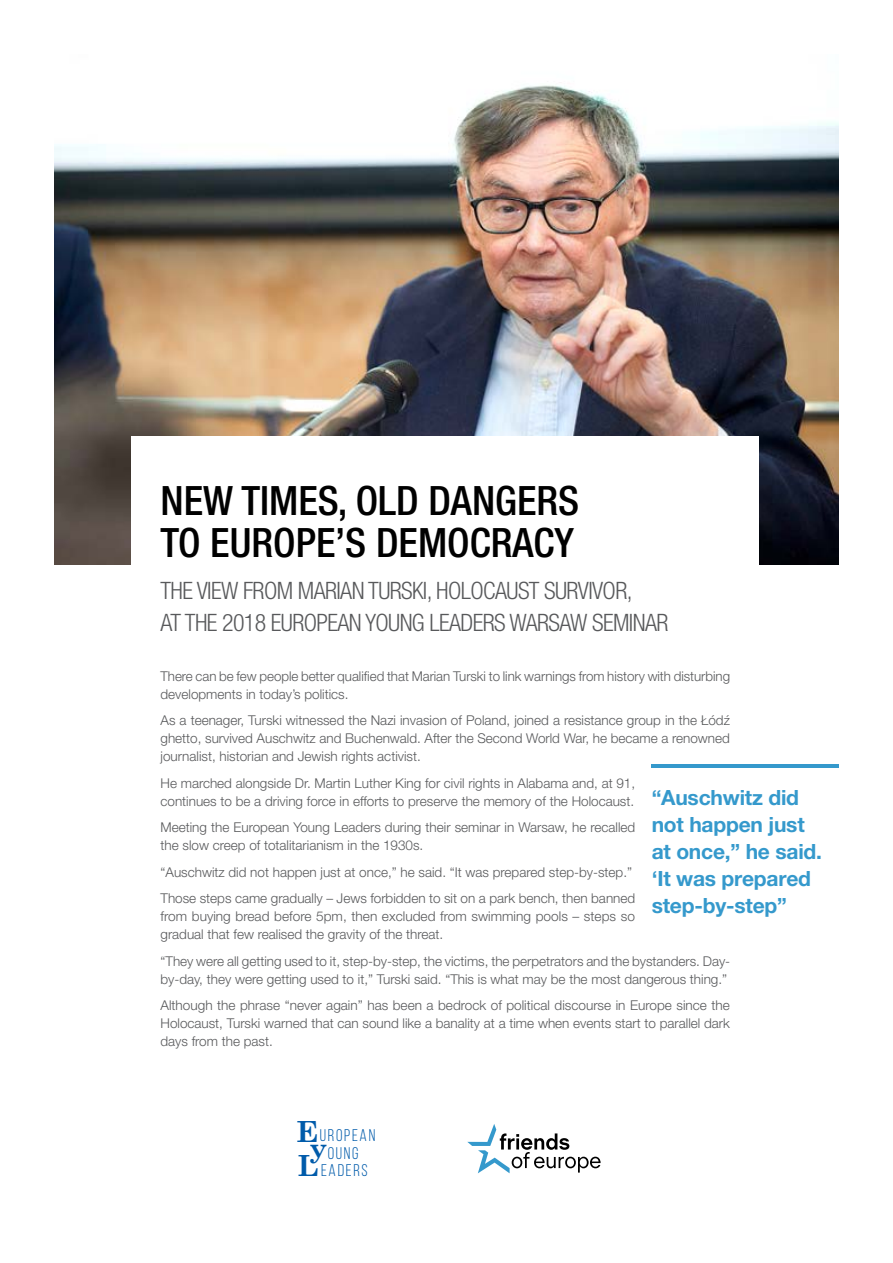
<style>
.page{position:relative;width:893px;height:1263px;background:#fff}
.page>*{position:absolute;margin:0;border:0;box-sizing:border-box;transform-origin:0 0}
.t1{font:500 condensed 40.5px/42px "Helvetica Neue LT Std";color:#000}
.t2{font:700 29.25px/33.9px "Century Schoolbook";color:#005baa}
.t3{font:300 condensed 24px/32.4px "Helvetica Neue LT Std";letter-spacing:-.025em;color:#58595b}
.t4{font:700 21px/27px "Helvetica Neue LT Pro";letter-spacing:-.01em;color:#3599cc}
.t5{font:16.8px/17.1px "Bebas Neue";letter-spacing:.1em;color:#005baa;text-align:center}
.t6{font:300 13.5px/18px "Helvetica Neue LT Std";color:#58595b}
.s1{font-family:"Helvetica Neue LT Pro"}
</style>
<div class="page">
<img style="left:54px;top:85px;width:785px;height:480px">
<div style="left:132px;top:436px;width:627px;height:197px;background:#fff"></div>
<svg style="left:467px;top:1124px;width:134px;height:49px"></svg>
<hr style="left:652px;top:764px;width:187px;height:3px;background:#3599cc">
<h1 class="t1" style="left:161px;top:479px;width:420px">NEW TIMES, OLD DANGERS<br>TO EUROPE’S DEMOCRACY</h1>
<h3 class="t3" style="left:161px;top:574px;width:509px">THE VIEW FROM MARIAN TURSKI, HOLOCAUST SURVIVOR,<br>AT THE 2018 EUROPEAN YOUNG LEADERS WARSAW SEMINAR</h3>
<p class="t6" style="left:161px;top:667px;width:571px">There can be few people better qualified that Marian Turski to link warnings from history with disturbing developments in today’s politics.</p>
<p class="t6" style="left:161px;top:711px;width:571px;text-align:justify">As a teenager, Turski witnessed the Nazi invasion of Poland, joined a resistance group in the <span class="s1">Łódź </span>ghetto, survived Auschwitz and Buchenwald. After the Second World War, he became a renowned journalist, historian and Jewish rights activist.</p>
<p class="t6" style="left:161px;top:774px;width:476px">He marched alongside Dr. Martin Luther King for civil rights in Alabama and, at 91, continues to be a driving force in efforts to preserve the memory of the Holocaust.</p>
<p class="t6" style="left:161px;top:818px;width:476px">Meeting the European Young Leaders during their seminar in Warsaw, he recalled the slow creep of totalitarianism in the 1930s.</p>
<p class="t6" style="left:161px;top:858px;width:476px;line-height:26.5px">“Auschwitz did not happen just at once,” he said. “It was prepared step-by-step.”<br>Those steps came gradually – Jews forbidden to sit on a park bench, then banned</p>
<p class="t6" style="left:161px;top:907px;width:476px">from buying bread before 5pm, then excluded from swimming pools – steps so gradual that few realised the gravity of the threat.</p>
<p class="t6" style="left:161px;top:952px;width:571px">“They were all getting used to it, step-by-step, the victims, the perpetrators and the bystanders. Day&shy;by-day, they were getting used to it,” Turski said. “This is what may be the most dangerous thing.”</p>
<p class="t6" style="left:161px;top:996px;width:571px;text-align:justify">Although the phrase “never again” has been a bedrock of political discourse in Europe since the Holocaust, Turski warned that can sound like a banality at a time when events start to parallel dark days from the past.</p>
<h3 class="t4" style="left:652px;top:784px;width:172px">“Auschwitz did not happen just at once,” he said. ‘It was prepared step-by-step”</h3>
<h2 class="t2" style="left:297px;top:1113px;width:24px">E<br>L</h2>
<p class="t5" style="left:320px;top:1127px;width:57px">UROPEAN<br>OUNG<br>EADERS</p>
<h2 class="t2" style="left:310px;top:1129px;width:19px">y</h2>
</div>
